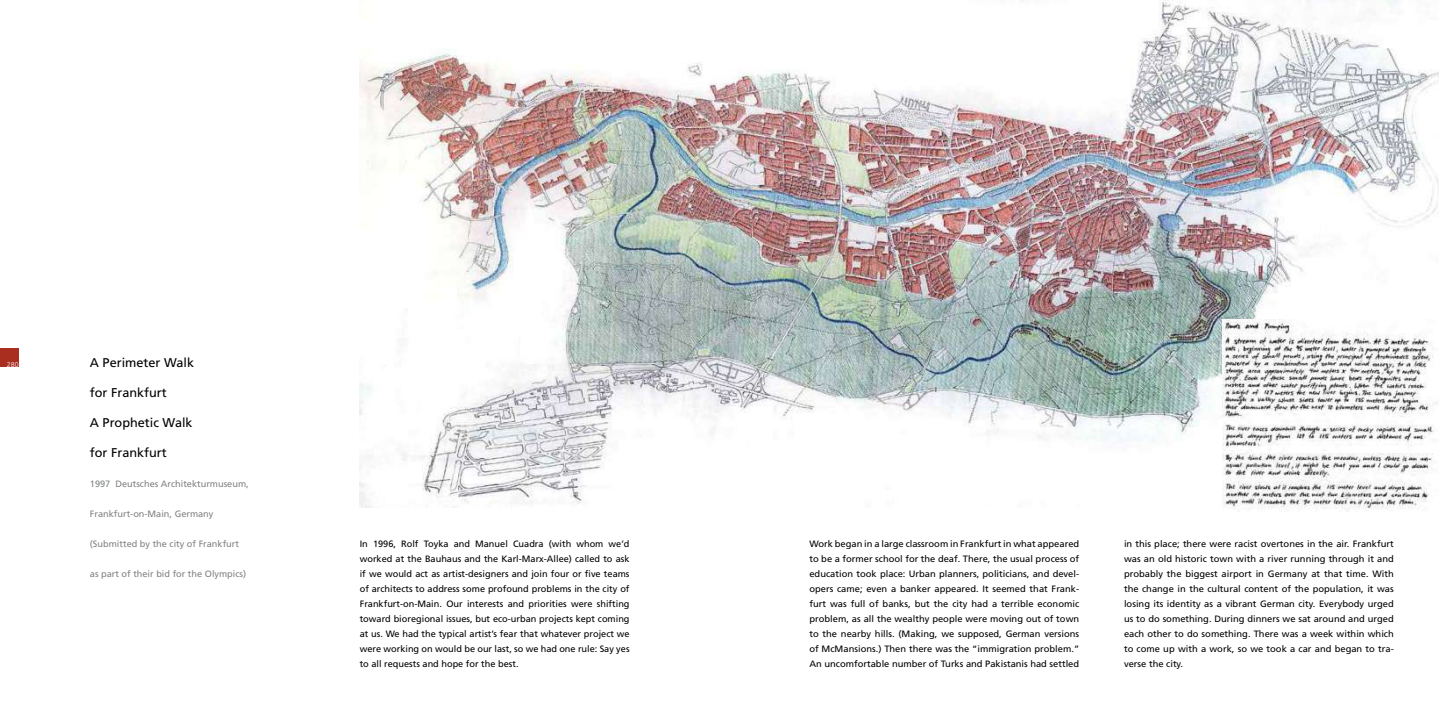
<style>
.page{position:relative;width:1439px;height:720px;background:#fff}
.page>*{position:absolute;margin:0;border:0;box-sizing:border-box;transform-origin:0 0}
.t1{font:12.69px "Frutiger";color:#000}
.t2{font:9.19px/15px "Frutiger";color:#000;text-align:justify}
.t3{font:9.19px "Frutiger";color:#808284}
.t4{font:300 7px "Frutiger";color:#fff}
</style>
<div class="page">
<div style="left:0;top:348px;width:19px;height:19px;background:#a92e20"></div>
<img style="left:360px;top:0;width:1078px;height:507px">
<img style="left:1222px;top:319px;width:216px;height:192px">
<p class="t4" style="left:7px;top:360px;width:13px">280</p>
<h1 class="t1" style="left:90px;top:357px;width:106px">A Perimeter Walk</h1>
<h1 class="t1" style="left:90px;top:387px;width:78px">for Frankfurt</h1>
<h1 class="t1" style="left:90px;top:417px;width:104px">A Prophetic Walk</h1>
<h1 class="t1" style="left:90px;top:447px;width:78px">for Frankfurt</h1>
<p class="t3" style="left:90px;top:480px;width:160px">1997 Deutsches Architekturmuseum,</p>
<p class="t3" style="left:90px;top:510px;width:125px">Frankfurt-on-Main, Germany</p>
<p class="t3" style="left:90px;top:540px;width:151px">(Submitted by the city of Frankfurt</p>
<p class="t3" style="left:90px;top:570px;width:158px">as part of their bid for the Olympics)</p>
<p class="t2" style="left:360px;top:537px;width:271px">In 1996, Rolf Toyka and Manuel Cuadra (with whom we’d worked at the Bauhaus and the Karl-Marx-Allee) called to ask if we would act as artist-designers and join four or five teams of architects to address some profound problems in the city of Frankfurt-on-Main. Our interests and priorities were shifting toward bioregional issues, but eco-urban projects kept coming at us. We had the typical artist’s fear that whatever project we were working on would be our last, so we had one rule: Say yes to all requests and hope for the best.</p>
<p class="t2" style="left:809px;top:537px;width:271px">Work began in a large classroom in Frankfurt in what appeared to be a former school for the deaf. There, the usual process of education took place: Urban planners, politicians, and devel&shy;opers came; even a banker appeared. It seemed that Frank&shy;furt was full of banks, but the city had a terrible economic problem, as all the wealthy people were moving out of town to the nearby hills. (Making, we supposed, German versions of McMansions.) Then there was the “immigration problem.” An uncomfortable number of Turks and Pakistanis had settled</p>
<p class="t2" style="left:1124px;top:537px;width:271px">in this place; there were racist overtones in the air. Frankfurt was an old historic town with a river running through it and probably the biggest airport in Germany at that time. With the change in the cultural content of the population, it was losing its identity as a vibrant German city. Everybody urged us to do something. During dinners we sat around and urged each other to do something. There was a week within which to come up with a work, so we took a car and began to tra&shy;verse the city.</p>
</div>
